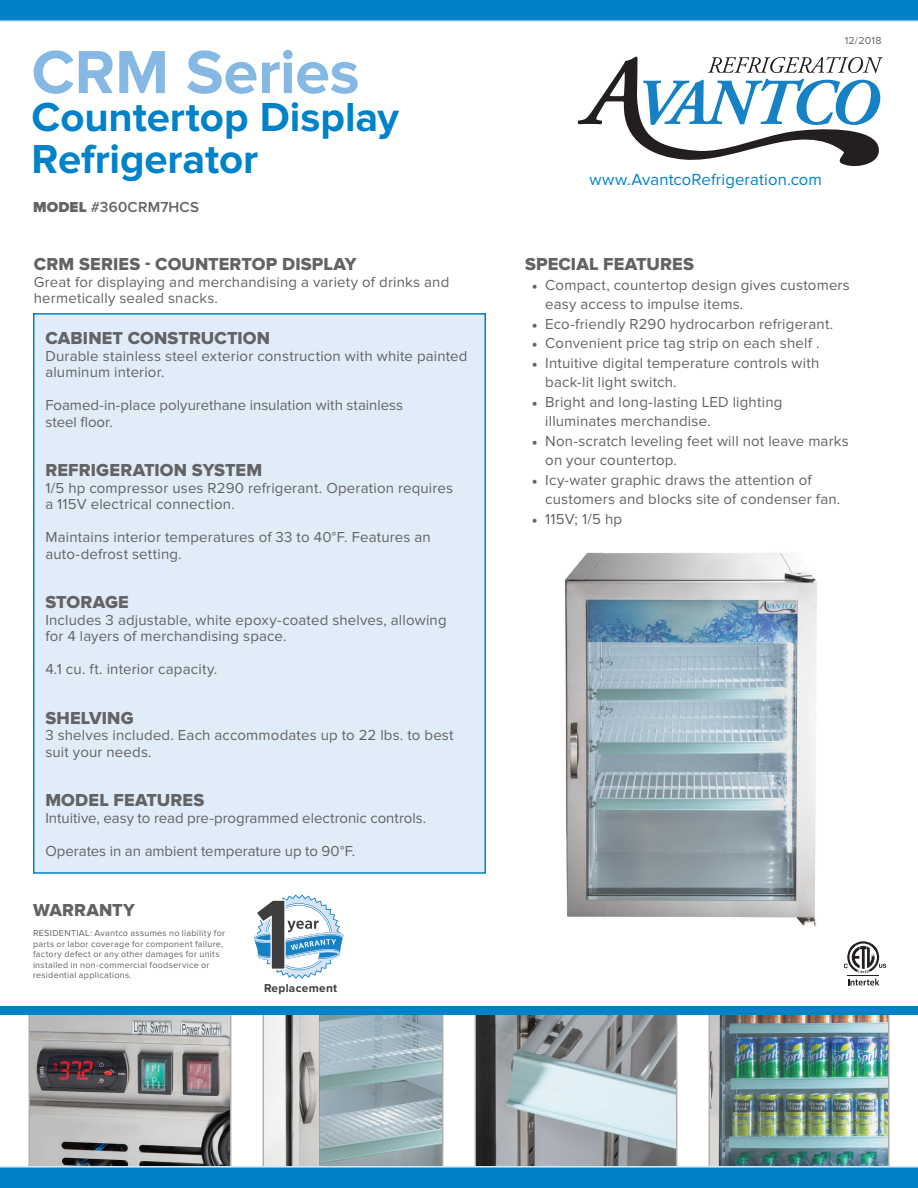
<style>
.page{position:relative;width:918px;height:1188px;background:#fff}
.page>*{position:absolute;margin:0;border:0;box-sizing:border-box;transform-origin:0 0}
.t1{font:700 63px "Proxima Nova";letter-spacing:-.005em;color:#85b8e2}
.t2{font:700 42px/42px "Proxima Nova";letter-spacing:-.005em;color:#0082c8}
.t3{font:18px "Proxima Nova Extrabld";letter-spacing:.005em;color:#636366}
.t4{font:16.65px "Proxima Nova";letter-spacing:.01em;color:#0082c8}
.t5{font:15px/16.5px "Proxima Nova";letter-spacing:.01em;color:#636366}
.t6{font:600 15px "Proxima Nova";letter-spacing:.015em;color:#636366}
.t7{font:700 11.85px "Proxima Nova";letter-spacing:.025em;color:#3e3e3f}
.t8{font:10.5px "Proxima Nova";color:#636366}
.t9{font:9px/10.5px "Proxima Nova";letter-spacing:.03em;color:#636366}
.s1{font-weight:900}
.s2{font-family:"Minion Pro"}
</style>
<div class="page">
<div style="left:33px;top:313px;width:453px;height:561px;background:#e0ecf7;border:2px solid #0082c8"></div>
<svg style="left:578px;top:57px;width:305px;height:110px"></svg>
<svg style="left:254px;top:895px;width:90px;height:84px"></svg>
<img style="left:0;top:1015px;width:918px;height:173px">
<div style="left:0;top:1007px;width:918px;height:8px;background:#0082c8"></div>
<svg style="left:0;top:0;width:918px;height:22px;background:#0f89cb"></svg>
<img style="left:565px;top:552px;width:252px;height:374px">
<svg style="left:844px;top:941px;width:42px;height:32px"></svg>
<svg style="left:848px;top:979px;width:31px;height:6px"></svg>
<hr style="left:847px;top:975px;width:32px;height:1px;background:#231f20">
<h1 class="t1" style="left:32px;top:36px;width:330px">CRM Series</h1>
<h2 class="t2" style="left:32px;top:97px;width:369px">Countertop Display<br>Refrigerator</h2>
<p class="t6" style="left:33px;top:199px;width:167px"><span class="s1">MODEL</span> #360CRM7HCS</p>
<p class="t3" style="left:34px;top:254px;width:324px">CRM SERIES - COUNTERTOP DISPLAY</p>
<p class="t5" style="left:34px;top:274px;width:417px">Great for displaying and merchandising a variety of drinks and hermetically sealed snacks.</p>
<p class="t3" style="left:45px;top:328px;width:226px">CABINET CONSTRUCTION</p>
<p class="t5" style="left:45px;top:348px;width:424px">Durable stainless steel exterior construction with white painted aluminum interior.</p>
<p class="t5" style="left:45px;top:397px;width:359px">Foamed-in-place polyurethane insulation with stainless steel floor.</p>
<p class="t3" style="left:45px;top:460px;width:218px">REFRIGERATION SYSTEM</p>
<p class="t5" style="left:45px;top:480px;width:409px">1/5 hp compressor uses R290 refrigerant. Operation requires a 115V electrical connection.</p>
<p class="t5" style="left:45px;top:529px;width:387px">Maintains interior temperatures of 33 to 40°F. Features an auto-defrost setting.</p>
<p class="t3" style="left:45px;top:592px;width:85px">STORAGE</p>
<p class="t5" style="left:45px;top:612px;width:403px">Includes 3 adjustable, white epoxy-coated shelves, allowing for 4 layers of merchandising space.</p>
<p class="t5" style="left:45px;top:661px;width:173px">4.1 cu. ft. interior capacity.</p>
<p class="t3" style="left:45px;top:707px;width:90px">SHELVING</p>
<p class="t5" style="left:45px;top:727px;width:410px">3 shelves included. Each accommodates up to 22 lbs. to best suit your needs.</p>
<p class="t3" style="left:45px;top:790px;width:161px">MODEL FEATURES</p>
<p class="t5" style="left:45px;top:810px;width:382px">Intuitive, easy to read pre-programmed electronic controls.</p>
<p class="t5" style="left:45px;top:843px;width:311px">Operates in an ambient temperature up to 90°F.</p>
<p class="t3" style="left:33px;top:900px;width:104px">WARRANTY</p>
<p class="t9" style="left:33px;top:928px;width:194px">RESIDENTIAL: Avantco assumes no liability for parts or labor coverage for component failure, factory defect or any other damages for units installed in non-commercial foodservice or residential applications.</p>
<p class="t7" style="left:264px;top:981px;width:75px">Replacement</p>
<p class="t8" style="left:845px;top:35px;width:38px">12/2018</p>
<p class="t4" style="left:589px;top:170px;width:234px">www.AvantcoRefrigeration.com</p>
<p class="t3" style="left:525px;top:254px;width:171px">SPECIAL FEATURES</p>
<p class="t5" style="left:545px;top:275px;width:306px;line-height:19.5px;text-indent:-14px"><span class="s2">•</span> Compact, countertop design gives customers easy access to impulse items.</p>
<p class="t5" style="left:532px;top:316px;width:303px"><span class="s2">•</span> Eco-friendly R290 hydrocarbon refrigerant.</p>
<p class="t5" style="left:532px;top:335px;width:289px"><span class="s2">•</span> Convenient price tag strip on each shelf .</p>
<p class="t5" style="left:545px;top:353px;width:276px;line-height:19.5px;text-indent:-14px"><span class="s2">•</span> Intuitive digital temperature controls with back-lit light switch.</p>
<p class="t5" style="left:545px;top:392px;width:239px;line-height:19.5px;text-indent:-14px"><span class="s2">•</span> Bright and long-lasting LED lighting illuminates merchandise.</p>
<p class="t5" style="left:545px;top:431px;width:305px;line-height:19.5px;text-indent:-14px"><span class="s2">•</span> Non-scratch leveling feet will not leave marks on your countertop.</p>
<p class="t5" style="left:545px;top:470px;width:297px;line-height:19.5px;text-indent:-14px"><span class="s2">•</span> Icy-water graphic draws the attention of customers and blocks site of condenser fan.</p>
<p class="t5" style="left:532px;top:511px;width:92px"><span class="s2">•</span> 115V; 1/5 hp</p>
</div>
